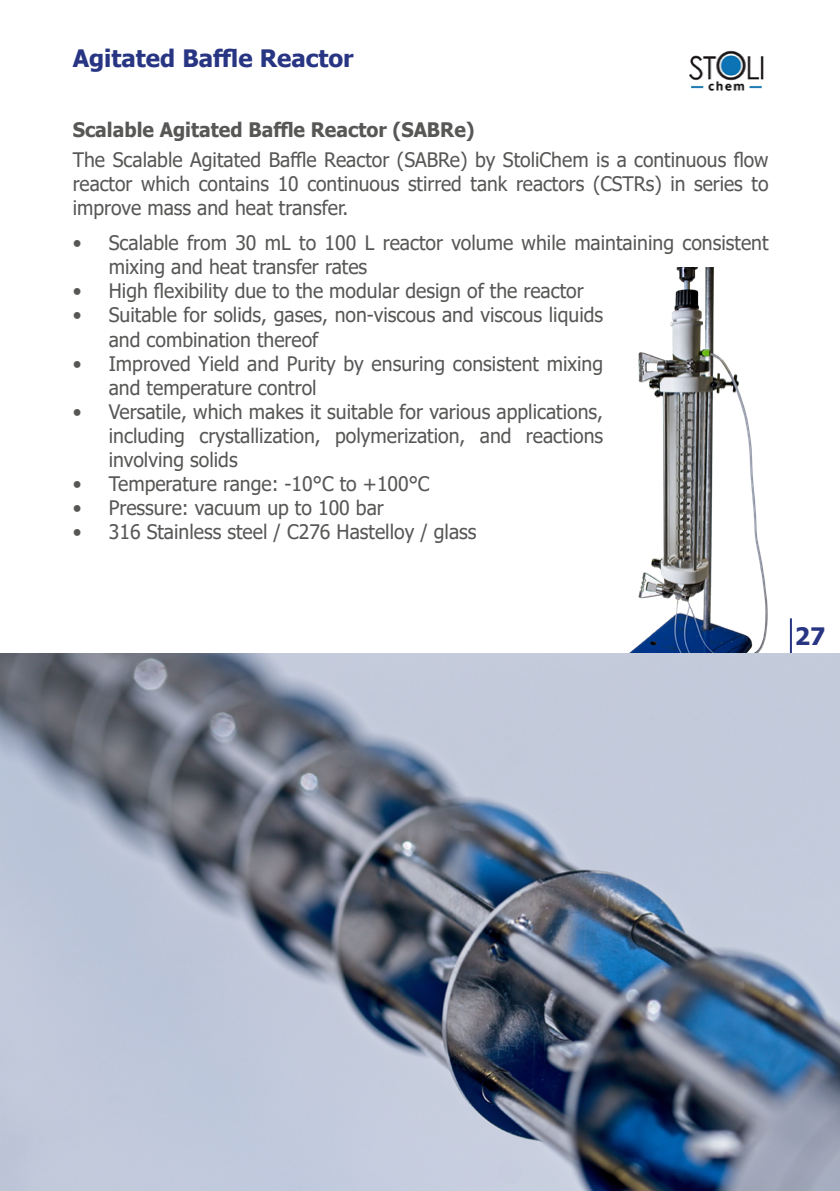
<style>
.page{position:relative;width:840px;height:1191px;background:#fff}
.page>*{position:absolute;margin:0;border:0;box-sizing:border-box;transform-origin:0 0}
.page_title{font:700 24px "Tahoma";color:#283583}
.t1{font:20px/24px "Tahoma";color:#575756}
.Title_in_A5_brochure{font:700 20px "Tahoma";color:#575756}
</style>
<div class="page">
<hr style="left:789px;top:618px;width:2px;height:40px;background:#283583">
<img style="left:689px;top:50px;width:75px;height:41px">
<img style="left:629px;top:267px;width:139px;height:386px">
<img style="left:0;top:653px;width:839px;height:538px">
<p class="page_title" style="left:73px;top:41px;width:282px">Agitated Baffle Reactor</p>
<p class="Title_in_A5_brochure" style="left:73px;top:116px;width:403px">Scalable Agitated Baffle Reactor (SABRe)</p>
<p class="t1" style="left:73px;top:149px;width:697px;text-align:justify">The Scalable Agitated Baffle Reactor (SABRe) by StoliChem is a continuous flow reactor which contains 10 continuous stirred tank reactors (CSTRs) in series to improve mass and heat transfer.</p>
<p class="t1" style="left:109px;top:232px;width:661px;text-indent:-36px">• Scalable from 30 mL to 100 L reactor volume while maintaining consistent mixing and heat transfer rates</p>
<p class="t1" style="left:73px;top:280px;width:512px">• High flexibility due to the modular design of the reactor</p>
<p class="t1" style="left:109px;top:304px;width:495px;text-indent:-36px">• Suitable for solids, gases, non-viscous and viscous liquids and combination thereof</p>
<p class="t1" style="left:109px;top:352px;width:495px;text-indent:-36px">• Improved Yield and Purity by ensuring consistent mixing and temperature control</p>
<p class="t1" style="left:109px;top:400px;width:495px;text-align:justify;text-indent:-36px">• Versatile, which makes it suitable for various applications, including crystallization, polymerization, and reactions involving solids</p>
<p class="t1" style="left:73px;top:472px;width:358px">• Temperature range: -10°C to +100°C</p>
<p class="t1" style="left:73px;top:496px;width:312px">• Pressure: vacuum up to 100 bar</p>
<p class="t1" style="left:73px;top:520px;width:405px">• 316 Stainless steel / C276 Hastelloy / glass</p>
<p class="page_title" style="left:794px;top:619px;width:32px">27</p>
</div>
